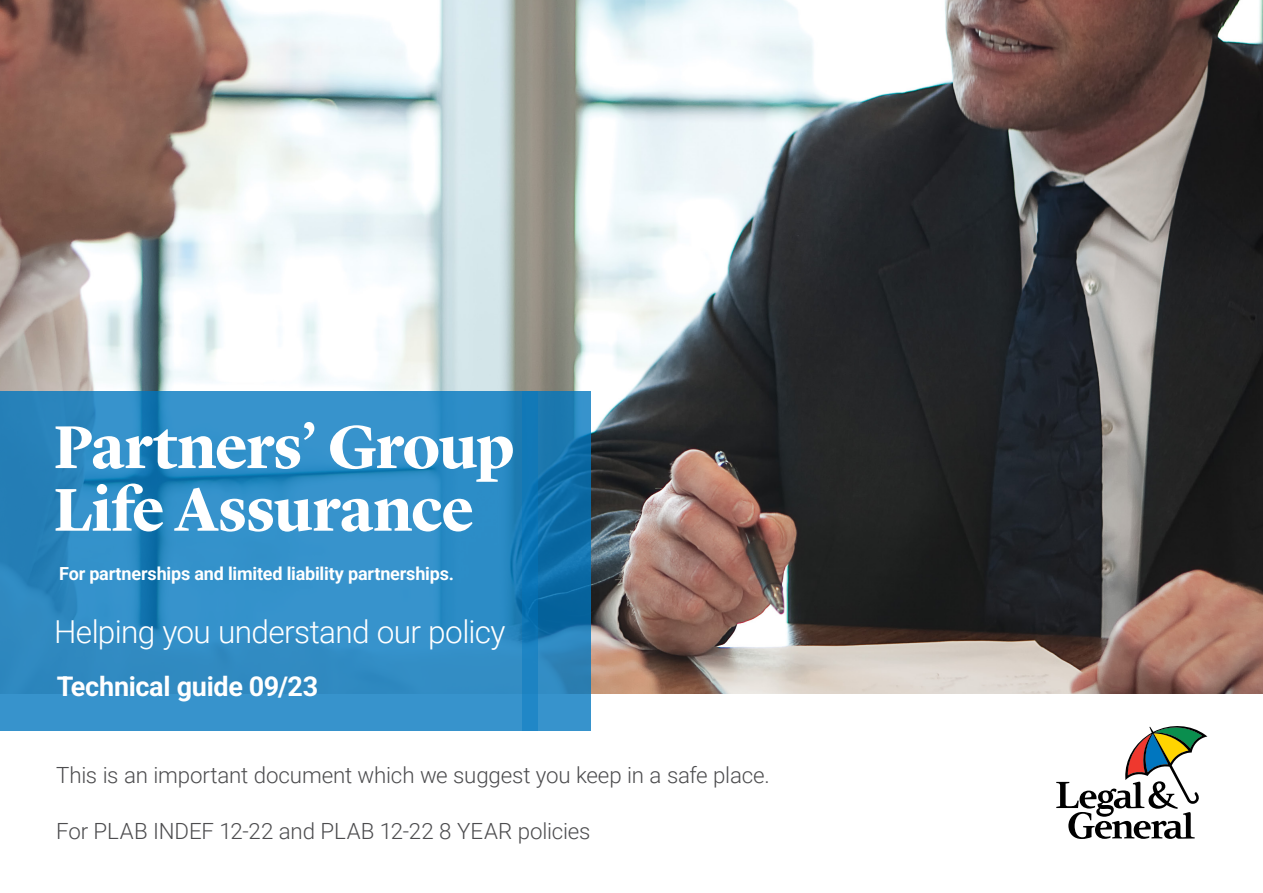
<style>
.page{position:relative;width:1263px;height:893px;background:#fff}
.page>*{position:absolute;margin:0;border:0;box-sizing:border-box;transform-origin:0 0}
.Blue_Header_Copy{font:700 62.7px/62.7px "Lyon Display";letter-spacing:-.015em;color:#fff}
.Blue_Bold_Copy{font:300 31.65px "Roboto";letter-spacing:-.02em;color:#fff}
.Blue_Bold_Copy-2{font:700 27px "Roboto";letter-spacing:-.01em;color:#fff}
.t1{font:300 22.35px "Roboto";letter-spacing:-.005em;color:#4d4d4f}
.Blue_Bold_Copy-3{font:700 18px "Roboto";letter-spacing:-.01em;color:#fff}
</style>
<div class="page">
<img style="left:0;top:0;width:1263px;height:693px">
<svg style="left:0;top:391px;width:522px;height:339px;fill:#3391ca"></svg>
<svg style="left:522px;top:391px;width:69px;height:339px"></svg>
<svg style="left:1056px;top:726px;width:151px;height:113px"></svg>
<p class="Blue_Header_Copy" style="left:54px;top:410px;width:462px">Partners’ Group<br>Life Assurance</p>
<p class="Blue_Bold_Copy-3" style="left:59px;top:561px;width:396px">For partnerships and limited liability partnerships.</p>
<p class="Blue_Bold_Copy" style="left:54px;top:610px;width:453px">Helping you understand our policy</p>
<p class="Blue_Bold_Copy-2" style="left:57px;top:668px;width:263px">Technical guide 09/23</p>
<p class="t1" style="left:56px;top:760px;width:715px">This is an important document which we suggest you keep in a safe place.</p>
<p class="t1" style="left:56px;top:815px;width:536px">For PLAB INDEF 12-22 and PLAB 12-22 8 YEAR policies</p>
</div>
